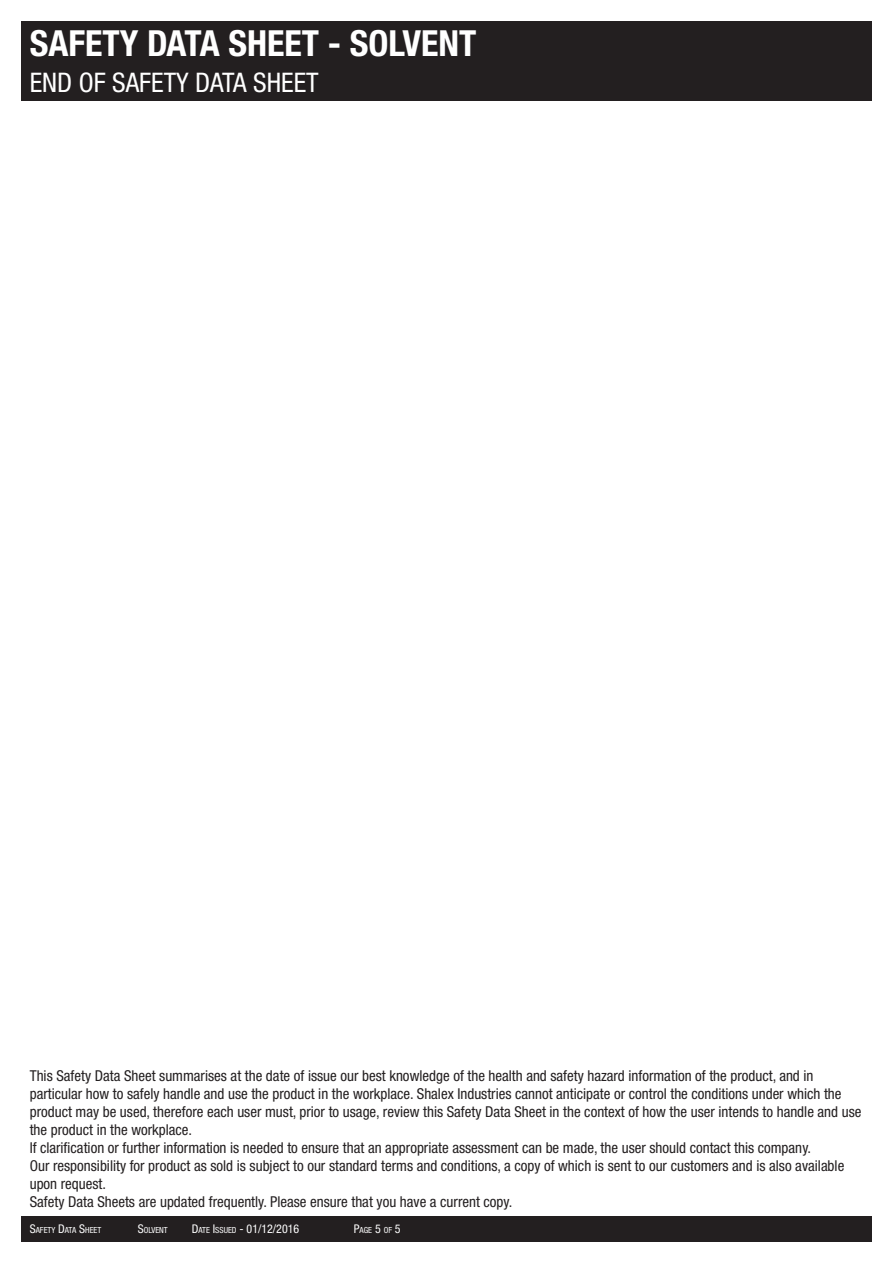
<style>
.page{position:relative;width:893px;height:1263px;background:#fff}
.page>*{position:absolute;margin:0;border:0;box-sizing:border-box;transform-origin:0 0}
.t1{font:700 condensed 36px "Helvetica Neue LT Std";color:#fff}
.t2{font:condensed 27px "Helvetica Neue LT Std";color:#fff}
.t3{font:condensed 15px/18px "Helvetica Neue LT Std";color:#231f20}
.t4{font:condensed 12px "Helvetica Neue LT Std";color:#fff}
.t5{font:condensed 8.4px "Helvetica Neue LT Std";color:#fff}
.s1{font-size:12px}
.s2{font-size:8.4px}
</style>
<div class="page">
<div style="left:21px;top:1216px;width:851px;height:26px;background:#231f20"></div>
<div style="left:21px;top:21px;width:851px;height:43px;background:#231f20"></div>
<div style="left:21px;top:64px;width:851px;height:37px;background:#231f20"></div>
<p class="t1" style="left:30px;top:21px;width:448px">SAFETY DATA SHEET - SOLVENT</p>
<p class="t2" style="left:30px;top:67px;width:290px">END OF SAFETY DATA SHEET</p>
<p class="t3" style="left:30px;top:1067px;width:833px">This Safety Data Sheet summarises at the date of issue our best knowledge of the health and safety hazard information of the product, and in particular how to safely handle and use the product in the workplace. Shalex Industries cannot anticipate or control the conditions under which the product may be used, therefore each user must, prior to usage, review this Safety Data Sheet in the context of how the user intends to handle and use the product in the workplace.</p>
<p class="t3" style="left:30px;top:1139px;width:783px">If clarification or further information is needed to ensure that an appropriate assessment can be made, the user should contact this company.</p>
<p class="t3" style="left:30px;top:1157px;width:816px">Our responsibility for product as sold is subject to our standard terms and conditions, a copy of which is sent to our customers and is also available upon request.</p>
<p class="t3" style="left:30px;top:1193px;width:484px">Safety Data Sheets are updated frequently. Please ensure that you have a current copy.</p>
<p class="t5" style="left:30px;top:1225px;width:73px"><span class="s1">S</span>AFETY <span class="s1">D</span>ATA <span class="s1">S</span>HEET</p>
<p class="t5" style="left:138px;top:1225px;width:47px"><span class="s1">S</span>OLVENT <span class="s1">D</span></p>
<p class="t4" style="left:198px;top:1222px;width:102px"><span class="s2">ATE</span> I<span class="s2">SSUED</span> - 01/12/2016</p>
<p class="t5" style="left:354px;top:1225px;width:48px"><span class="s1">P</span>AGE <span class="s1">5</span> OF <span class="s1">5</span></p>
</div>
